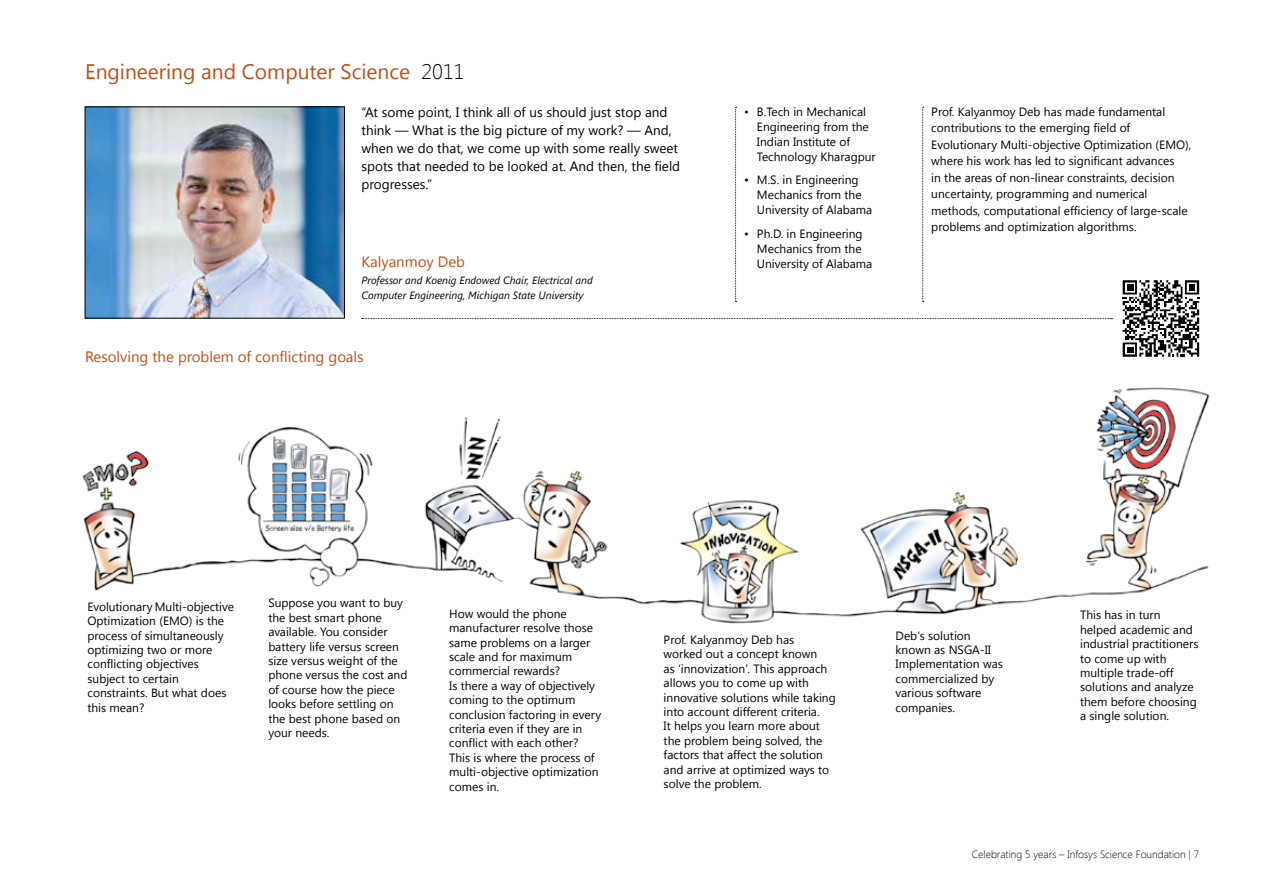
<style>
.page{position:relative;width:1263px;height:893px;background:#fff}
.page>*{position:absolute;margin:0;border:0;box-sizing:border-box;transform-origin:0 0}
.t1{font:21px "Segoe UI";color:#be4f18}
.t2{font:15px "Segoe UI";color:#be4f18}
.t3{font:13.5px/18px "Segoe UI";color:#000}
.t4{font:12px/14.4px "Segoe UI";color:#000}
.t5{font:italic 10.5px/15px "Segoe UI";color:#000}
.t6{font:300 10.5px "Segoe UI";color:#000}
.s1{font-weight:300;color:#000}
.s2{color:#303188}
</style>
<div class="page">
<svg style="left:362px;top:318px;width:750px;height:1px"></svg>
<svg style="left:922px;top:107px;width:2px;height:195px"></svg>
<svg style="left:735px;top:107px;width:2px;height:195px"></svg>
<img style="left:87px;top:108px;width:256px;height:209px">
<img style="left:82px;top:387px;width:1128px;height:237px">
<svg style="left:1123px;top:280px;width:76px;height:77px"></svg>
<h1 class="t1" style="left:85px;top:57px;width:381px">Engineering and Computer Science <span class="s1">2011</span></h1>
<p class="t3" style="left:361px;top:102px;width:320px">“At some point, I think all of us should just stop and think — What is the big picture of my work? — And, when we do that, we come up with some really sweet spots that needed to be looked at. And then, the field progresses.”</p>
<p class="t4" style="left:757px;top:104px;width:120px;line-height:15px;text-indent:-13px">• B.Tech in Mechanical<br>Engineering from the<br>Indian Institute of<br>Technology Kharagpur</p>
<p class="t4" style="left:757px;top:172px;width:117px;line-height:15px;text-indent:-13px">• M.S. in Engineering<br>Mechanics from the<br>University of Alabama</p>
<p class="t4" style="left:757px;top:226px;width:117px;line-height:15px;text-indent:-13px">• Ph.D. in Engineering<br>Mechanics from the<br>University of Alabama</p>
<p class="t2" style="left:361px;top:252px;width:105px">Kalyanmoy Deb</p>
<p class="t5" style="left:361px;top:273px;width:233px">Professor and Koenig Endowed Chair, Electrical and<br>Computer Engineering, Michigan State University</p>
<p class="t2" style="left:85px;top:346px;width:280px">Resolving the problem of conflicting goals</p>
<p class="t4" style="left:931px;top:103px;width:262px;line-height:16.5px">Prof. Kalyanmoy Deb has made fundamental contributions to the emerging field of Evolutionary Multi‑objective Optimization (EMO), where his work has led to significant advances<br>in the areas of non‑linear constraints, decision uncertainty, programming and numerical methods, computational efficiency of large‑scale problems and optimization algorithms.</p>
<p class="t4" style="left:268px;top:595px;width:141px">Suppose you want to buy the best smart phone available. You consider battery life versus screen size versus weight of the phone versus the cost and of course how the piece looks before settling on the best phone based on your needs.</p>
<p class="t4" style="left:449px;top:606px;width:154px">How would the phone manufacturer resolve those same problems on a larger scale and for maximum commercial rewards?<br>Is there a way of objectively coming to the optimum conclusion factoring in every criteria even if they are in conflict with each other?<br>This is where the process of multi‑objective optimization comes in.</p>
<p class="t4" style="left:87px;top:599px;width:148px">Evolutionary Multi‑objective<br>Optimization (EMO) is the process of simultaneously optimizing two or more conflicting objectives subject to certain constraints. But what does this mean?</p>
<p class="t4" style="left:1080px;top:607px;width:120px">This has in turn helped academic and industrial practitioners to come up with multiple trade‑off solutions and analyze them before choosing a single solution.</p>
<p class="t4" style="left:896px;top:628px;width:109px">Deb's solution known as NSGA‑II<br>Implementation was commercialized by various software companies.</p>
<p class="t4" style="left:664px;top:632px;width:174px">Prof. Kalyanmoy Deb has worked out a concept known<br>as ‘innovization’. This approach allows you to come up with innovative solutions while taking into account different criteria.<br>It helps you learn more about the problem being solved, the factors that affect the solution and arrive at optimized ways to solve the problem.</p>
<p class="t6" style="left:972px;top:847px;width:229px">Celebrating 5 years – Infosys Science Foundation <span class="s2">|</span> 7</p>
</div>
